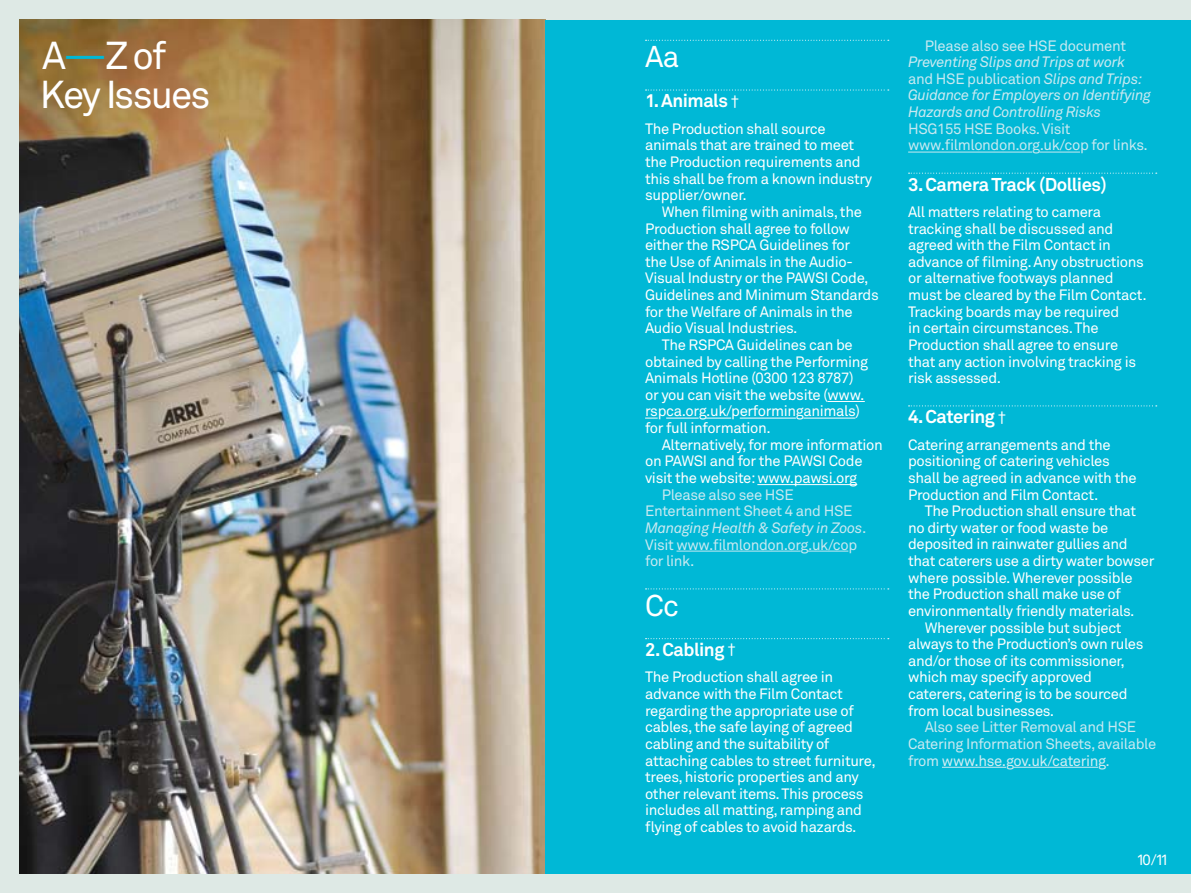
<style>
.page{position:relative;width:1191px;height:893px;background:#fff}
.page>*{position:absolute;margin:0;border:0;box-sizing:border-box;transform-origin:0 0}
.t1{font:38.5px/38.5px "Akkurat";letter-spacing:-.055em;color:#fff}
.t2{font:29.75px "Akkurat";color:#fff}
.t3{font:700 18.38px "Akkurat";letter-spacing:-.025em;color:#fff}
.t4{font:14.88px/16.6px "Akkurat";letter-spacing:-.025em;color:#fff}
.t5{font:14.88px/16.6px "Akkurat";letter-spacing:-.025em;color:#c8e9f1}
.t6{font:italic 14.88px/16.6px "Akkurat";letter-spacing:-.025em;color:#c8e9f1}
.s1{color:#00b8d6}
.s2{font-weight:400;font-size:14.88px}
.s3{font-style:italic}
.s4{font-style:normal}
.s5{color:#d2edf3}
</style>
<div class="page">
<div style="left:0;top:0;width:595px;height:893px;background:#dee9e5"></div>
<div style="left:595px;top:0;width:596px;height:893px;background:#dee9e5"></div>
<img style="left:20px;top:20px;width:526px;height:853px">
<div style="left:546px;top:20px;width:645px;height:853px;background:#00b8d6"></div>
<svg style="left:645px;top:40px;width:244px;height:1px"></svg>
<svg style="left:645px;top:90px;width:244px;height:1px"></svg>
<hr style="left:827px;top:401px;width:37px;height:1px;background:#fff">
<svg style="left:645px;top:418px;width:12px;height:1px"></svg>
<hr style="left:666px;top:418px;width:32px;height:1px;background:#fff">
<svg style="left:706px;top:418px;width:25px;height:1px"></svg>
<hr style="left:740px;top:418px;width:56px;height:1px;background:#fff">
<hr style="left:803px;top:418px;width:52px;height:1px;background:#fff">
<hr style="left:757px;top:484px;width:100px;height:1px;background:#fff">
<hr style="left:676px;top:551px;width:124px;height:1px;background:#c8e9f1">
<hr style="left:808px;top:551px;width:40px;height:1px;background:#c8e9f1">
<svg style="left:645px;top:588px;width:244px;height:1px"></svg>
<svg style="left:645px;top:638px;width:244px;height:1px"></svg>
<hr style="left:908px;top:152px;width:124px;height:1px;background:#c8e9f1">
<hr style="left:1039px;top:152px;width:41px;height:1px;background:#c8e9f1">
<svg style="left:908px;top:173px;width:248px;height:1px"></svg>
<svg style="left:908px;top:405px;width:248px;height:1px"></svg>
<hr style="left:942px;top:767px;width:64px;height:1px;background:#d2edf3">
<hr style="left:1013px;top:767px;width:85px;height:1px;background:#d2edf3">
<h1 class="t1" style="left:40px;top:37px;width:172px">A<span class="s1">—</span>Z of<br>Key Issues</h1>
<p class="t5" style="left:924px;top:37px;width:203px">Please also see HSE document</p>
<h2 class="t2" style="left:645px;top:39px;width:36px">Aa</h2>
<p class="t3" style="left:645px;top:89px;width:96px">1. Animals <span class="s2">†</span></p>
<p class="t4" style="left:645px;top:121px;width:229px">The Production shall source animals that are trained to meet the Production requirements and this shall be from a known industry supplier/owner.</p>
<p class="t4" style="left:662px;top:204px;width:202px">When filming with animals, the</p>
<p class="t4" style="left:645px;top:220px;width:206px">Production shall agree to follow</p>
<p class="t4" style="left:645px;top:237px;width:207px">either the RSPCA Guidelines for</p>
<p class="t4" style="left:645px;top:254px;width:209px">the Use of Animals in the Audio-</p>
<p class="t4" style="left:645px;top:270px;width:225px">Visual Industry or the PAWSI Code,</p>
<p class="t4" style="left:645px;top:287px;width:235px">Guidelines and Minimum Standards</p>
<p class="t4" style="left:645px;top:304px;width:209px">for the Welfare of Animals in the</p>
<p class="t4" style="left:645px;top:320px;width:154px">Audio Visual Industries.</p>
<p class="t4" style="left:662px;top:337px;width:192px">The RSPCA Guidelines can be</p>
<p class="t4" style="left:645px;top:353px;width:224px">obtained by calling the Performing</p>
<p class="t4" style="left:645px;top:370px;width:210px">Animals Hotline (0300 123 8787)</p>
<p class="t4" style="left:645px;top:387px;width:221px">or you can visit the website (www.</p>
<p class="t4" style="left:645px;top:403px;width:216px">rspca.org.uk/performinganimals)</p>
<p class="t4" style="left:645px;top:420px;width:127px">for full information.</p>
<p class="t4" style="left:662px;top:437px;width:223px">Alternatively, for more information</p>
<p class="t4" style="left:645px;top:453px;width:219px">on PAWSI and for the PAWSI Code</p>
<p class="t4" style="left:645px;top:470px;width:214px">visit the website: www.pawsi.org</p>
<p class="t5" style="left:645px;top:486px;width:223px;text-indent:17px">Please also see HSE<br>Entertainment Sheet 4 and HSE<br><span class="s3">Managing Health &amp; Safety in Zoos</span>.<br>Visit www.filmlondon.org.uk/cop for link.</p>
<h2 class="t2" style="left:645px;top:588px;width:35px">Cc</h2>
<p class="t3" style="left:645px;top:638px;width:92px">2. Cabling <span class="s2">†</span></p>
<p class="t4" style="left:645px;top:669px;width:232px">The Production shall agree in advance with the Film Contact regarding the appropriate use of cables, the safe laying of agreed cabling and the suitability of attaching cables to street furniture, trees, historic properties and any other relevant items. This process includes all matting, ramping and flying of cables to avoid hazards.</p>
<p class="t6" style="left:908px;top:54px;width:244px">Preventing Slips and Trips at work <span class="s4">and HSE publication</span> Slips and Trips:<br>Guidance for Employers on Identifying Hazards and Controlling Risks</p>
<p class="t5" style="left:908px;top:121px;width:241px">HSG155 HSE Books. Visit www.filmlondon.org.uk/cop for links.</p>
<p class="t3" style="left:908px;top:173px;width:200px">3. Camera Track (Dollies)</p>
<p class="t4" style="left:908px;top:204px;width:240px">All matters relating to camera tracking shall be discussed and agreed with the Film Contact in advance of filming. Any obstructions or alternative footways planned must be cleared by the Film Contact.<br>Tracking boards may be required<br>in certain circumstances. The<br>Production shall agree to ensure that any action involving tracking is risk assessed.</p>
<p class="t3" style="left:908px;top:405px;width:100px">4. Catering <span class="s2">†</span></p>
<p class="t4" style="left:908px;top:436px;width:230px">Catering arrangements and the positioning of catering vehicles shall be agreed in advance with the<br>Production and Film Contact.</p>
<p class="t4" style="left:924px;top:503px;width:213px">The Production shall ensure that</p>
<p class="t4" style="left:908px;top:520px;width:202px">no dirty water or food waste be</p>
<p class="t4" style="left:908px;top:536px;width:221px">deposited in rainwater gullies and</p>
<p class="t4" style="left:908px;top:553px;width:248px">that caterers use a dirty water bowser</p>
<p class="t4" style="left:908px;top:570px;width:226px">where possible. Wherever possible</p>
<p class="t4" style="left:908px;top:586px;width:214px">the Production shall make use of</p>
<p class="t4" style="left:908px;top:603px;width:228px">environmentally friendly materials.</p>
<p class="t4" style="left:924px;top:619px;width:198px">Wherever possible but subject</p>
<p class="t4" style="left:908px;top:636px;width:237px">always to the Production’s own rules</p>
<p class="t4" style="left:908px;top:653px;width:218px">and/or those of its commissioner,</p>
<p class="t4" style="left:908px;top:669px;width:185px">which may specify approved</p>
<p class="t4" style="left:908px;top:686px;width:221px">caterers, catering is to be sourced</p>
<p class="t4" style="left:908px;top:703px;width:148px">from local businesses.</p>
<p class="t5" style="left:908px;top:719px;width:250px;text-indent:17px">Also see Litter Removal and HSE<br>Catering Information Sheets, available from <span class="s5">www.hse.gov.uk/catering</span>.</p>
<p class="t4" style="left:1136px;top:852px;width:34px">10/11</p>
</div>
